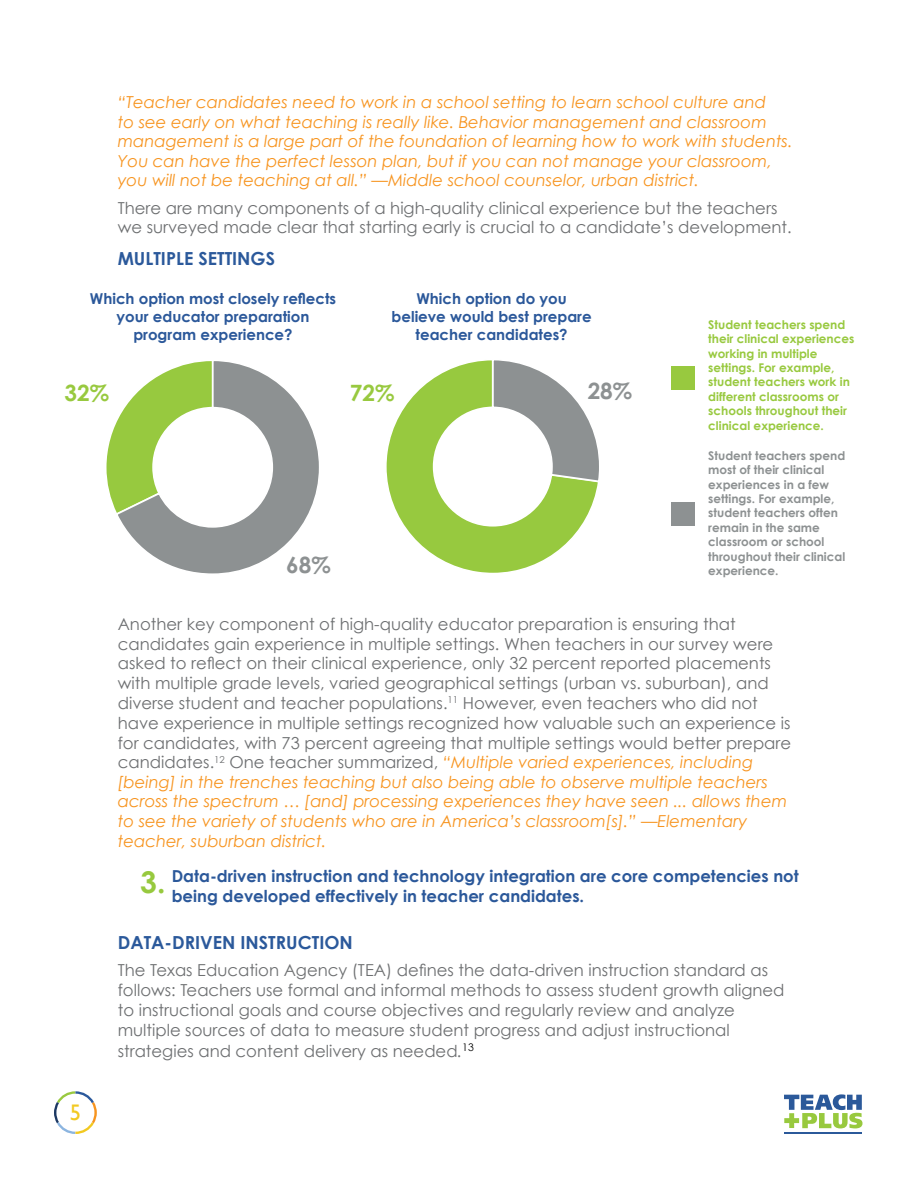
<style>
.page{position:relative;width:918px;height:1188px;background:#fff}
.page>*{position:absolute;margin:0;border:0;box-sizing:border-box;transform-origin:0 0}
.t1{font:700 30px "Century Gothic";color:#97c93e}
.t2{font:700 22.5px "Century Gothic";color:#98c93f}
.t3{font:700 22.5px "Century Gothic";color:#8d9192}
.t4{font:22.5px "Gill Sans";color:#f2c921}
.t5{font:700 18px "Century Gothic";color:#2b599b}
.t6{font:16.5px/19.6px "Century Gothic";color:#6d6f71}
.t7{font:italic 16.5px/19.6px "Century Gothic";color:#f7941f}
.t8{font:700 16.5px/19.8px "Century Gothic";color:#2b589a}
.t9{font:700 15px/18px "Century Gothic";color:#2b589a;text-align:center}
.t10{font:700 12px/14.4px "Century Gothic";color:#98c93f}
.t11{font:700 12px/14.4px "Century Gothic";color:#8d9192}
.s1{font-style:italic;color:#f7941f}
.s2{font-style:italic;color:#6c6f71}
</style>
<div class="page">
<hr style="left:784px;top:1133px;width:78px;height:1px;background:#2b599a">
<svg style="left:784px;top:1094px;width:78px;height:34px"></svg>
<svg style="left:54px;top:1091px;width:43px;height:43px"></svg>
<div style="left:671px;top:366px;width:23px;height:23px;background:#98c93f"></div>
<div style="left:671px;top:503px;width:23px;height:23px;background:#8d9192"></div>
<svg style="left:106px;top:428px;width:8px;height:78px"></svg>
<svg style="left:114px;top:361px;width:205px;height:213px"></svg>
<svg style="left:386px;top:360px;width:212px;height:213px"></svg>
<svg style="left:491px;top:360px;width:108px;height:123px"></svg>
<p class="t7" style="left:118px;top:92px;width:676px">“Teacher candidates need to work in a school setting to learn school culture and<br>to see early on what teaching is really like. Behavior management and classroom management is a large part of the foundation of learning how to work with students.<br>You can have the perfect lesson plan, but if you can not manage your classroom, you will not be teaching at all.” —Middle school counselor, urban district.</p>
<p class="t6" style="left:118px;top:198px;width:676px">There are many components of a high-quality clinical experience but the teachers we surveyed made clear that starting early is crucial to a candidate’s development.</p>
<p class="t5" style="left:118px;top:247px;width:159px">MULTIPLE SETTINGS</p>
<p class="t9" style="left:90px;top:289px;width:248px">Which option most closely reflects your educator preparation program experience?</p>
<p class="t9" style="left:392px;top:289px;width:202px">Which option do you believe would best prepare teacher candidates?</p>
<h2 class="t2" style="left:64px;top:379px;width:46px">32%</h2>
<h2 class="t2" style="left:350px;top:379px;width:46px">72%</h2>
<h2 class="t3" style="left:588px;top:377px;width:46px">28%</h2>
<h2 class="t3" style="left:286px;top:551px;width:46px">68%</h2>
<p class="t10" style="left:708px;top:317px;width:148px">Student teachers spend their clinical experiences working in multiple settings. For example, student teachers work in different classrooms or schools throughout their clinical experience.</p>
<p class="t11" style="left:708px;top:448px;width:139px">Student teachers spend most of their clinical experiences in a few settings. For example, student teachers often remain in the same classroom or school throughout their clinical experience.</p>
<p class="t6" style="left:118px;top:614px;width:675px">Another key component of high-quality educator preparation is ensuring that candidates gain experience in multiple settings. When teachers in our survey were asked to reflect on their clinical experience, only 32 percent reported placements with multiple grade levels, varied geographical settings (urban vs. suburban), and diverse student and teacher populations.<sup>11</sup> However, even teachers who did not have experience in multiple settings recognized how valuable such an experience is for candidates, with 73 percent agreeing that multiple settings would better prepare candidates.<sup>12</sup> One teacher summarized, <span class="s1">“Multiple varied experiences, including [being] in the trenches teaching but also being able to observe multiple teachers across the spectrum … [and] processing experiences they have seen ... allows them to see the variety of students who are in America’s classroom[s].” —Elementary teacher, suburban district.</span></p>
<h1 class="t1" style="left:140px;top:863px;width:27px">3.</h1>
<p class="t8" style="left:172px;top:866px;width:628px">Data-driven instruction and technology integration are core competencies not being developed effectively in teacher candidates.</p>
<h2 class="t4" style="left:70px;top:1099px;width:13px">5</h2>
<p class="t5" style="left:118px;top:931px;width:237px">DATA-DRIVEN INSTRUCTION</p>
<p class="t6" style="left:118px;top:960px;width:668px">The Texas Education Agency (TEA) defines the data-driven instruction standard as follows: Teachers use formal and informal methods to assess student growth aligned to instructional goals and course objectives and regularly review and analyze multiple sources of data to measure student progress and adjust instructional</p>
<p class="t6" style="left:118px;top:1041px;width:358px">strategies and content delivery as needed<span class="s2">.</span><sup>13</sup></p>
</div>
